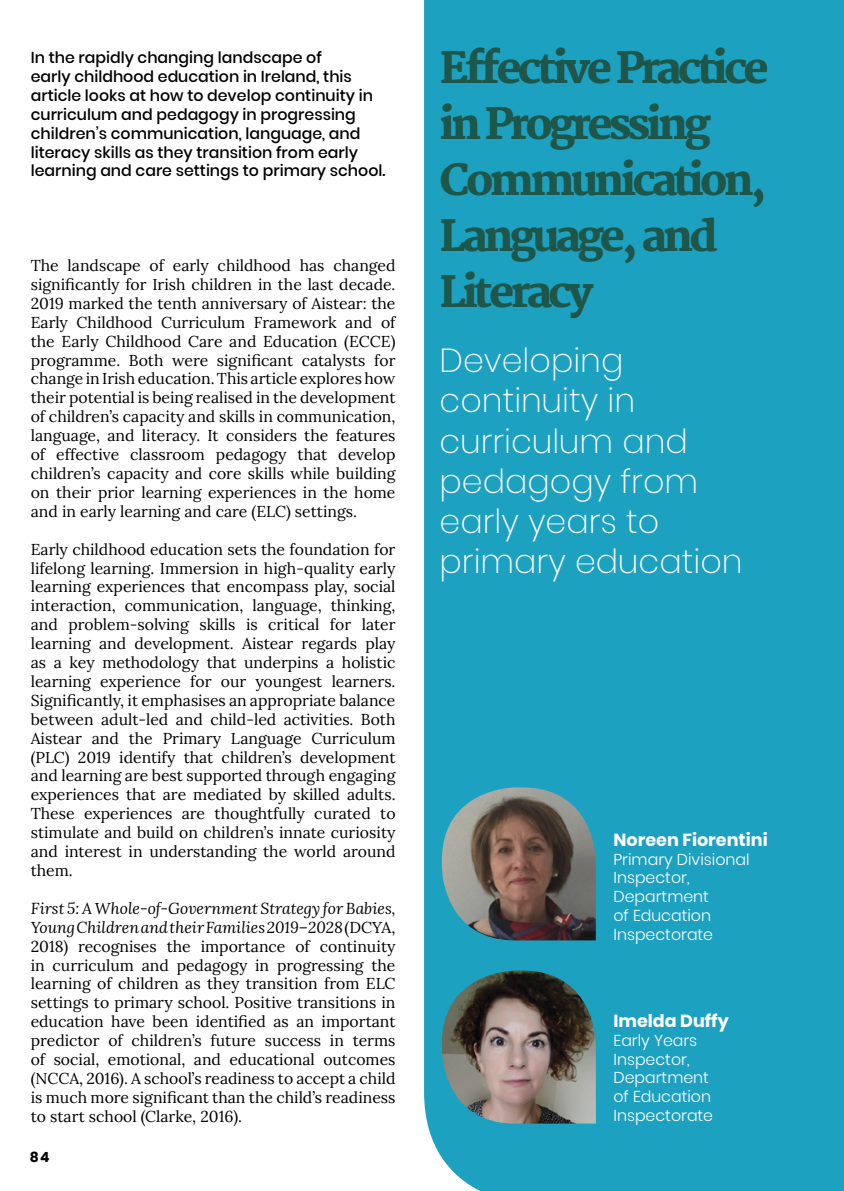
<style>
.page{position:relative;width:844px;height:1191px;background:#fff}
.page>*{position:absolute;margin:0;border:0;box-sizing:border-box;transform-origin:0 0}
.Header_1{font:800 42px/56px "Merriweather";letter-spacing:-.09em;color:#1e5649}
.Header_2{font:200 33.25px/40.2px "Poppins";color:#fff}
.author{font:700 17.5px "Poppins";color:#fff}
.t1{font:15.75px/18.9px "Lora";color:#000;text-align:justify}
.Summary{font:500 15.75px/18.9px "Poppins";color:#000}
.author_function{font:300 15.75px/18.9px "Poppins";color:#fff}
.style_for_footer_pag{font:700 14px "Poppins";color:#000}
.s1{font-style:italic}
</style>
<div class="page">
<div style="left:424px;top:0;width:419px;height:1191px;background:#1da1c1"></div>
<img style="left:442px;top:970px;width:153px;height:153px">
<img style="left:442px;top:787px;width:153px;height:153px">
<p class="Summary" style="left:31px;top:48px;width:356px">In the rapidly changing landscape of<br>early childhood education in Ireland, this article looks at how to develop continuity in curriculum and pedagogy in progressing children’s communication, language, and literacy skills as they transition from early learning and care settings to primary school.</p>
<p class="t1" style="left:31px;top:255px;width:366px">The landscape of early childhood has changed significantly for Irish children in the last decade.<br>2019 marked the tenth anniversary of Aistear: the Early Childhood Curriculum Framework and of the Early Childhood Care and Education (ECCE) programme. Both were significant catalysts for change in Irish education. This article explores how their potential is being realised in the development of children’s capacity and skills in communication, language, and literacy. It considers the features of effective classroom pedagogy that develop children’s capacity and core skills while building on their prior learning experiences in the home and in early learning and care (ELC) settings.</p>
<p class="t1" style="left:31px;top:538px;width:366px">Early childhood education sets the foundation for lifelong learning. Immersion in high-quality early learning experiences that encompass play, social interaction, communication, language, thinking, and problem-solving skills is critical for later learning and development. Aistear regards play as a key methodology that underpins a holistic learning experience for our youngest learners.<br>Significantly, it emphasises an appropriate balance between adult-led and child-led activities. Both Aistear and the Primary Language Curriculum (PLC) 2019 identify that children’s development and learning are best supported through engaging experiences that are mediated by skilled adults.<br>These experiences are thoughtfully curated to stimulate and build on children’s innate curiosity and interest in understanding the world around them.</p>
<p class="t1" style="left:31px;top:897px;width:366px"><span class="s1">First 5: A Whole-of-Government Strategy for Babies, Young Children and their Families 2019–2028</span> (DCYA, 2018) recognises the importance of continuity in curriculum and pedagogy in progressing the learning of children as they transition from ELC settings to primary school. Positive transitions in education have been identified as an important predictor of children’s future success in terms of social, emotional, and educational outcomes (NCCA, 2016). A school’s readiness to accept a child is much more significant than the child’s readiness to start school (Clarke, 2016).</p>
<p class="style_for_footer_pag" style="left:30px;top:1149px;width:21px">84</p>
<p class="Header_1" style="left:439px;top:42px;width:331px">Effective Practice in Progressing<br>Communication,<br>Language, and<br>Literacy</p>
<p class="Header_2" style="left:439px;top:340px;width:304px">Developing continuity in curriculum and pedagogy from early years to primary education</p>
<p class="author" style="left:613px;top:829px;width:156px">Noreen Fiorentini</p>
<p class="author_function" style="left:613px;top:849px;width:138px">Primary Divisional<br>Inspector,<br>Department<br>of Education<br>Inspectorate</p>
<p class="author" style="left:613px;top:1010px;width:117px">Imelda Duffy</p>
<p class="author_function" style="left:613px;top:1030px;width:101px">Early Years<br>Inspector,<br>Department of Education<br>Inspectorate</p>
</div>
